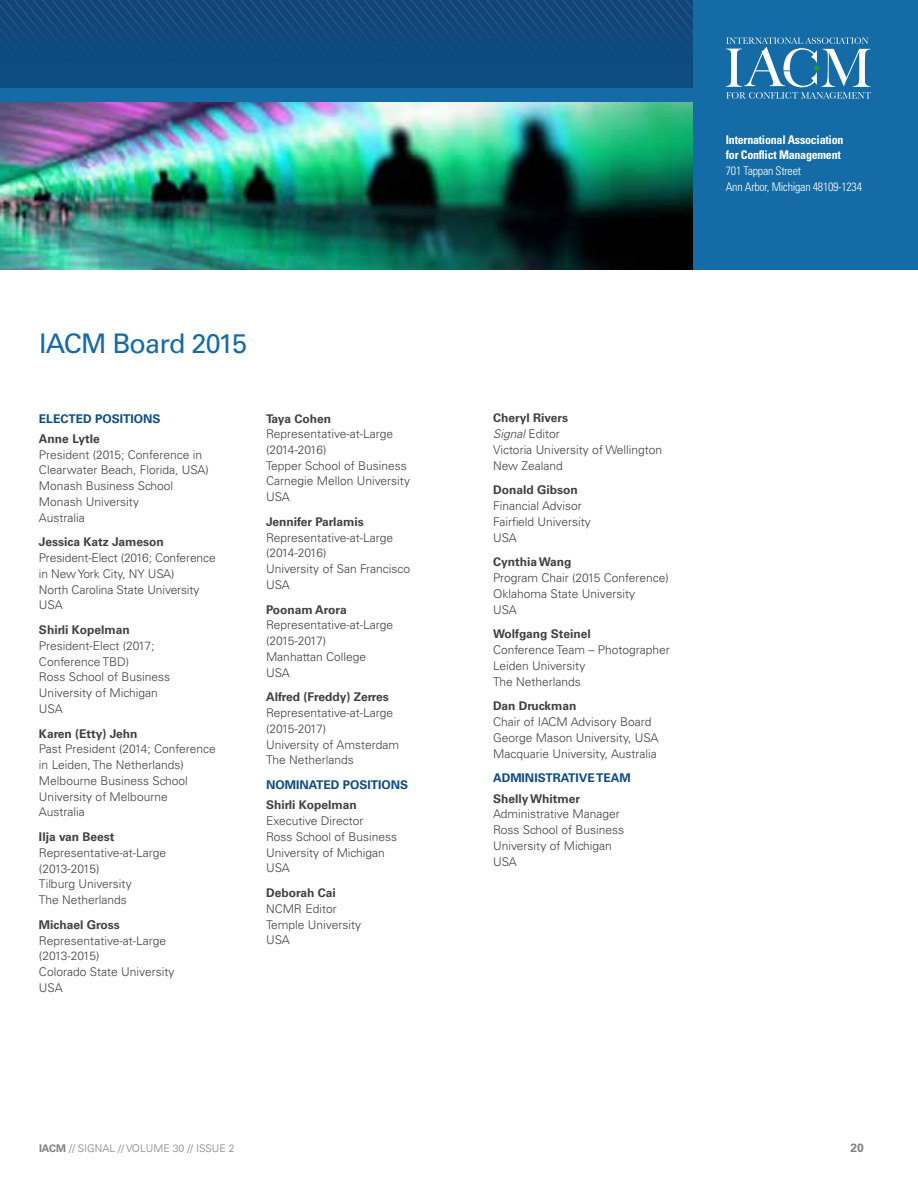
<style>
.page{position:relative;width:918px;height:1188px;background:#fff}
.page>*{position:absolute;margin:0;border:0;box-sizing:border-box;transform-origin:0 0}
.t1{font:27px "Univers LT Std";letter-spacing:-.03em;color:#146ba5}
.t2{font:300 12px/15.8px "Univers LT Std";color:#414042}
.t3{font:700 12px "Univers LT Std";color:#414042}
.t4{font:700 12px "Univers LT Std";color:#0d4b81}
.t5{font:700 condensed 12px/15.8px "Univers LT Std";letter-spacing:-.02em;color:#fff}
.t6{font:300 condensed 12px/15.8px "Univers LT Std";letter-spacing:-.02em;color:#fff}
.t7{font:700 12px "Univers LT Std";color:#807f83}
.t8{font:300 10.5px "Univers LT Std";color:#807f83}
.s1{font-weight:700}
.s2{font-style:italic}
</style>
<div class="page">
<img style="left:0;top:101px;width:694px;height:169px">
<div style="left:0;top:88px;width:918px;height:13px;background:#146ba5"></div>
<div style="left:694px;top:0;width:224px;height:270px;background:#146ba5"></div>
<svg style="left:0;top:0;width:871px;height:99px"></svg>
<h1 class="t1" style="left:39px;top:327px;width:210px">IACM Board 2015</h1>
<p class="t4" style="left:39px;top:411px;width:123px">ELECTED POSITIONS</p>
<p class="t3" style="left:39px;top:432px;width:62px">Anne Lytle</p>
<p class="t2" style="left:39px;top:447px;width:171px">President (2015; Conference in<br>Clearwater Beach, Florida, USA)<br>Monash Business School<br>Monash University<br>Australia</p>
<p class="t3" style="left:39px;top:535px;width:126px">Jessica Katz Jameson</p>
<p class="t2" style="left:39px;top:550px;width:178px">President-Elect (2016; Conference in New York City, NY USA)<br>North Carolina State University<br>USA</p>
<p class="t3" style="left:39px;top:623px;width:92px">Shirli Kopelman</p>
<p class="t2" style="left:39px;top:638px;width:133px">President-Elect (2017;<br>Conference TBD)<br>Ross School of Business<br>University of Michigan<br>USA</p>
<p class="t3" style="left:39px;top:726px;width:100px">Karen (Etty) Jehn</p>
<p class="t2" style="left:39px;top:741px;width:178px">Past President (2014; Conference in Leiden, The Netherlands)<br>Melbourne Business School<br>University of Melbourne<br>Australia</p>
<p class="t3" style="left:39px;top:830px;width:77px">Ilja van Beest</p>
<p class="t2" style="left:39px;top:845px;width:129px">Representative-at-Large (2013-2015)<br>Tilburg University<br>The Netherlands</p>
<p class="t3" style="left:39px;top:918px;width:82px">Michael Gross</p>
<p class="t2" style="left:39px;top:932px;width:137px">Representative-at-Large (2013-2015)<br>Colorado State University<br>USA</p>
<p class="t3" style="left:266px;top:411px;width:67px">Taya Cohen</p>
<p class="t2" style="left:266px;top:426px;width:146px">Representative-at-Large (2014-2016)<br>Tepper School of Business<br>Carnegie Mellon University<br>USA</p>
<p class="t3" style="left:266px;top:515px;width:99px">Jennifer Parlamis</p>
<p class="t2" style="left:266px;top:530px;width:146px">Representative-at-Large (2014-2016)<br>University of San Francisco<br>USA</p>
<p class="t3" style="left:266px;top:602px;width:82px">Poonam Arora</p>
<p class="t2" style="left:266px;top:617px;width:129px">Representative-at-Large (2015-2017)<br>Manhattan College<br>USA</p>
<p class="t3" style="left:266px;top:690px;width:124px">Alfred (Freddy) Zerres</p>
<p class="t2" style="left:266px;top:705px;width:135px">Representative-at-Large (2015-2017)<br>University of Amsterdam<br>The Netherlands</p>
<p class="t4" style="left:266px;top:778px;width:144px">NOMINATED POSITIONS</p>
<p class="t3" style="left:266px;top:798px;width:92px">Shirli Kopelman</p>
<p class="t2" style="left:266px;top:813px;width:133px">Executive Director<br>Ross School of Business<br>University of Michigan<br>USA</p>
<p class="t3" style="left:266px;top:886px;width:71px">Deborah Cai</p>
<p class="t2" style="left:266px;top:901px;width:97px">NCMR Editor<br>Temple University<br>USA</p>
<p class="t5" style="left:726px;top:131px;width:119px">International Association for Conflict Management</p>
<p class="t6" style="left:726px;top:163px;width:138px">701 Tappan Street<br>Ann Arbor, Michigan 48109-1234</p>
<p class="t2" style="left:493px;top:410px;width:171px"><span class="s1">Cheryl Rivers<br></span><span class="s2">Signal</span> Editor<br>Victoria University of Wellington<br>New Zealand</p>
<p class="t3" style="left:493px;top:483px;width:86px">Donald Gibson</p>
<p class="t2" style="left:493px;top:498px;width:99px">Financial Advisor<br>Fairfield University<br>USA</p>
<p class="t3" style="left:493px;top:555px;width:80px">Cynthia Wang</p>
<p class="t2" style="left:493px;top:570px;width:177px">Program Chair (2015 Conference)<br>Oklahoma State University<br>USA</p>
<p class="t3" style="left:493px;top:627px;width:99px">Wolfgang Steinel</p>
<p class="t2" style="left:493px;top:642px;width:178px">Conference Team – Photographer<br>Leiden University<br>The Netherlands</p>
<p class="t3" style="left:493px;top:699px;width:85px">Dan Druckman</p>
<p class="t2" style="left:493px;top:714px;width:167px">Chair of IACM Advisory Board<br>George Mason University, USA<br>Macquarie University, Australia</p>
<p class="t4" style="left:493px;top:771px;width:139px">ADMINISTRATIVE TEAM</p>
<p class="t3" style="left:493px;top:791px;width:89px">Shelly Whitmer</p>
<p class="t2" style="left:493px;top:806px;width:133px">Administrative Manager<br>Ross School of Business<br>University of Michigan<br>USA</p>
<p class="t8" style="left:39px;top:1142px;width:197px"><span class="s1">IACM</span> // SIGNAL // VOLUME 30 // ISSUE 2</p>
<p class="t7" style="left:851px;top:1141px;width:15px">20</p>
</div>
